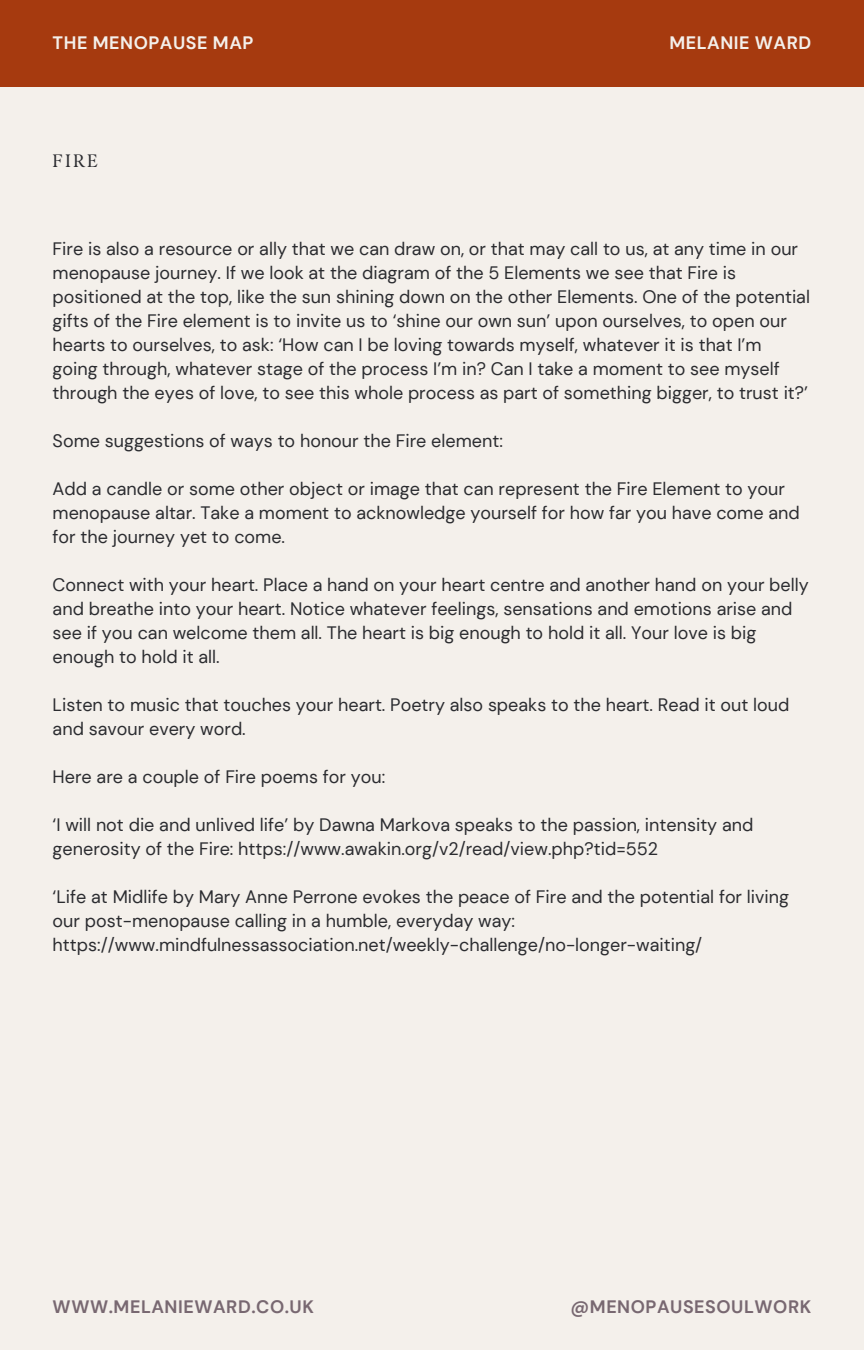
<style>
.page{position:relative;width:864px;height:1350px;background:#f4f0eb}
.page>*{position:absolute;margin:0;border:0;box-sizing:border-box;transform-origin:0 0}
.t1{font:18px/24.1px "DM Sans";color:#2b2c30}
.t2{font:700 18px "DM Sans";letter-spacing:.03em;color:#786871}
.t3{font:700 18px "DM Sans";letter-spacing:.03em;color:#f4f0eb}
.t4{font:18px "TY Serif D";color:#2b2c30}
</style>
<div class="page">
<div style="left:0;top:0;width:864px;height:86px;background:#a63a0f"></div>
<h1 class="t3" style="left:53px;top:31px;width:202px">THE MENOPAUSE MAP</h1>
<h2 class="t4" style="left:53px;top:150px;width:47px">FIRE</h2>
<h1 class="t3" style="left:669px;top:31px;width:143px">MELANIE WARD</h1>
<p class="t1" style="left:53px;top:237px;width:759px">Fire is also a resource or ally that we can draw on, or that may call to us, at any time in our menopause journey. If we look at the diagram of the 5 Elements we see that Fire is positioned at the top, like the sun shining down on the other Elements. One of the potential gifts of the Fire element is to invite us to ‘shine our own sun’ upon ourselves, to open our hearts to ourselves, to ask: ‘How can I be loving towards myself, whatever it is that I’m going through, whatever stage of the process I’m in? Can I take a moment to see myself through the eyes of love, to see this whole process as part of something bigger, to trust it?’</p>
<p class="t1" style="left:53px;top:429px;width:452px">Some suggestions of ways to honour the Fire element:</p>
<p class="t1" style="left:53px;top:477px;width:749px">Add a candle or some other object or image that can represent the Fire Element to your menopause altar. Take a moment to acknowledge yourself for how far you have come and for the journey yet to come.</p>
<p class="t1" style="left:53px;top:573px;width:758px">Connect with your heart. Place a hand on your heart centre and another hand on your belly and breathe into your heart. Notice whatever feelings, sensations and emotions arise and see if you can welcome them all. The heart is big enough to hold it all. Your love is big enough to hold it all.</p>
<p class="t1" style="left:53px;top:693px;width:738px">Listen to music that touches your heart. Poetry also speaks to the heart. Read it out loud and savour every word.</p>
<p class="t1" style="left:53px;top:765px;width:334px">Here are a couple of Fire poems for you:</p>
<p class="t1" style="left:53px;top:813px;width:702px">‘I will not die and unlived life’ by Dawna Markova speaks to the passion, intensity and generosity of the Fire: https://www.awakin.org/v2/read/view.php?tid=552</p>
<p class="t1" style="left:53px;top:885px;width:738px">‘Life at Midlife by Mary Anne Perrone evokes the peace of Fire and the potential for living our post-menopause calling in a humble, everyday way: https://www.mindfulnessassociation.net/weekly-challenge/no-longer-waiting/</p>
<h1 class="t2" style="left:53px;top:1295px;width:263px">WWW.MELANIEWARD.CO.UK</h1>
<h1 class="t2" style="left:571px;top:1295px;width:242px">@MENOPAUSESOULWORK</h1>
</div>
